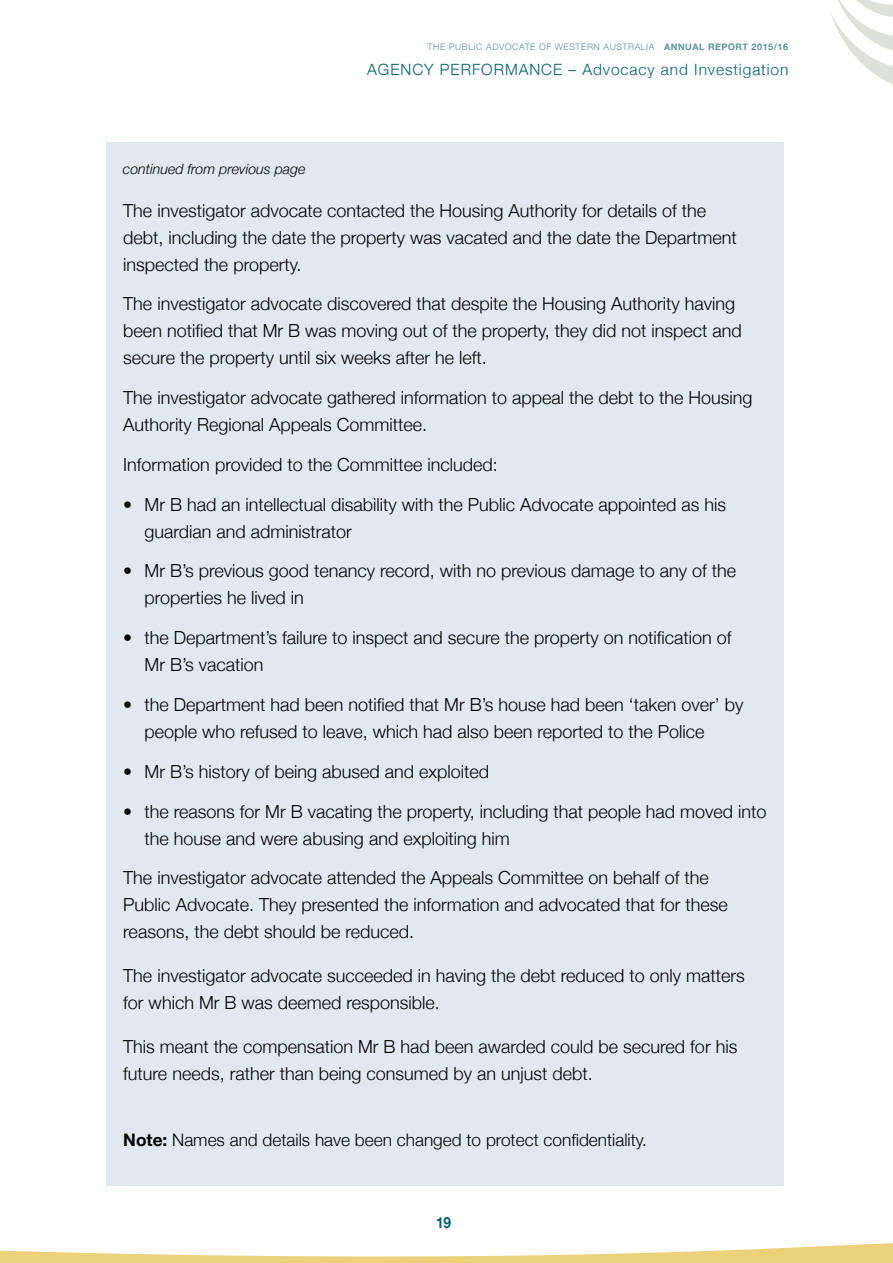
<style>
.page{position:relative;width:893px;height:1263px;background:#fff}
.page>*{position:absolute;margin:0;border:0;box-sizing:border-box;transform-origin:0 0}
.t1{font:300 18px/27px "Helvetica Neue";color:#000}
.t2{font:300 17.25px "Helvetica Neue";color:#000}
.t3{font:300 15.45px "Helvetica Neue";letter-spacing:.06em;color:#006469}
.t4{font:700 15.45px "Helvetica Neue";color:#006469;scale:.89 1}
.t5{font:italic 300 14.25px "Helvetica Neue";color:#000}
.t6{font:300 9px "Helvetica Neue";letter-spacing:.06em;color:#56959b}
.s1{font-weight:700}
</style>
<div class="page">
<svg style="left:0;top:1243px;width:893px;height:20px"></svg>
<svg style="left:830px;top:0;width:63px;height:85px"></svg>
<div style="left:106px;top:142px;width:678px;height:1044px;background:#e2e8f1"></div>
<p class="t6" style="left:428px;top:40px;width:362px">THE PUBLIC ADVOCATE OF WESTERN AUSTRALIA <span class="s1">ANNUAL REPORT 2015/16</span></p>
<p class="t5" style="left:123px;top:158px;width:184px">continued from previous page</p>
<p class="t3" style="left:367px;top:57px;width:423px">AGENCY PERFORMANCE – Advocacy and Investigation</p>
<p class="t1" style="left:123px;top:195px;width:615px">The investigator advocate contacted the Housing Authority for details of the debt, including the date the property was vacated and the date the Department inspected the property.</p>
<p class="t1" style="left:123px;top:289px;width:620px">The investigator advocate discovered that despite the Housing Authority having been notified that Mr B was moving out of the property, they did not inspect and secure the property until six weeks after he left.</p>
<p class="t1" style="left:123px;top:383px;width:631px">The investigator advocate gathered information to appeal the debt to the Housing<br>Authority Regional Appeals Committee.</p>
<p class="t1" style="left:123px;top:450px;width:376px">Information provided to the Committee included:</p>
<p class="t1" style="left:145px;top:489px;width:583px;text-indent:-21px">• Mr B had an intellectual disability with the Public Advocate appointed as his guardian and administrator</p>
<p class="t1" style="left:145px;top:556px;width:593px;text-indent:-21px">• Mr B’s previous good tenancy record, with no previous damage to any of the properties he lived in</p>
<p class="t1" style="left:145px;top:623px;width:588px;text-indent:-21px">• the Department’s failure to inspect and secure the property on notification of<br>Mr B’s vacation</p>
<p class="t1" style="left:145px;top:690px;width:600px;text-indent:-21px">• the Department had been notified that Mr B’s house had been ‘taken over’ by people who refused to leave, which had also been reported to the Police</p>
<p class="t1" style="left:123px;top:756px;width:367px">• Mr B’s history of being abused and exploited</p>
<p class="t1" style="left:145px;top:796px;width:623px;text-indent:-21px">• the reasons for Mr B vacating the property, including that people had moved into the house and were abusing and exploiting him</p>
<p class="t1" style="left:123px;top:863px;width:606px">The investigator advocate attended the Appeals Committee on behalf of the<br>Public Advocate. They presented the information and advocated that for these reasons, the debt should be reduced.</p>
<p class="t1" style="left:123px;top:961px;width:623px">The investigator advocate succeeded in having the debt reduced to only matters for which Mr B was deemed responsible.</p>
<p class="t1" style="left:123px;top:1032px;width:615px">This meant the compensation Mr B had been awarded could be secured for his future needs, rather than being consumed by an unjust debt.</p>
<p class="t2" style="left:123px;top:1126px;width:525px"><span class="s1">Note:</span> Names and details have been changed to protect confidentiality.</p>
<p class="t4" style="left:436px;top:1210px;width:18px">19</p>
</div>
